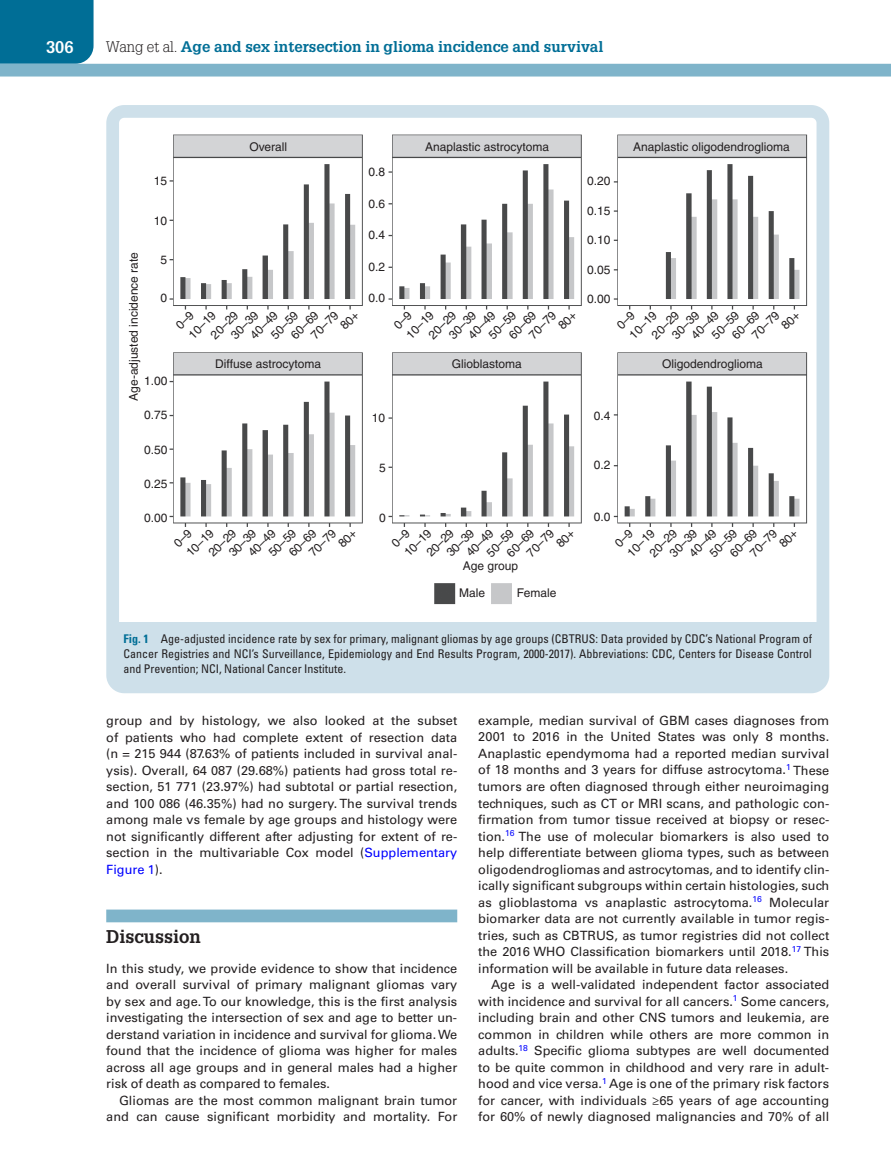
<style>
.page{position:relative;width:891px;height:1175px;background:#fff}
.page>*{position:absolute;margin:0;border:0;box-sizing:border-box;transform-origin:0 0}
.t1{font:700 18px "Glypha LT Std";color:#231f20}
.t2{font:700 16.5px "Glypha LT Std";color:#fff}
.t3{font:700 15px "Glypha LT Std";color:#006e96}
.t4{font:12.75px/16.5px "Univers LT Std";color:#231f20;text-align:justify}
.t5{font:12px/13.6px "Helvetica";color:#231f20}
.t6{font:condensed 12px/15px "Univers LT Std";color:#231f20;text-align:justify}
.s1{font-weight:300;color:#231f20}
.s2{font-weight:700;color:#006e96}
.s3{color:#00f}
</style>
<div class="page">
<div style="left:0;top:0;width:94px;height:64px;background:#006e96"></div>
<div style="left:0;top:64px;width:891px;height:12px;background:#7fb4ca"></div>
<div style="left:106px;top:909px;width:351px;height:13px;background:#7fb4ca"></div>
<div style="left:115px;top:622px;width:706px;height:58px;background:#cee0ea"></div>
<img style="left:169px;top:134px;width:639px;height:471px">
<div style="left:106px;top:105px;width:723px;height:588px;border:13px solid #cee0ea;border-radius:12px"></div>
<svg style="left:175px;top:310px;width:20px;height:20px"></svg>
<svg style="left:340px;top:312px;width:19px;height:18px"></svg>
<svg style="left:393px;top:310px;width:20px;height:20px"></svg>
<svg style="left:558px;top:312px;width:19px;height:18px"></svg>
<svg style="left:616px;top:310px;width:20px;height:20px"></svg>
<svg style="left:781px;top:312px;width:19px;height:18px"></svg>
<svg style="left:173px;top:528px;width:20px;height:20px"></svg>
<svg style="left:338px;top:530px;width:19px;height:18px"></svg>
<svg style="left:391px;top:528px;width:20px;height:20px"></svg>
<svg style="left:555px;top:530px;width:20px;height:18px"></svg>
<svg style="left:614px;top:528px;width:20px;height:20px"></svg>
<svg style="left:779px;top:530px;width:19px;height:18px"></svg>
<p class="t2" style="left:46px;top:37px;width:29px">306</p>
<p class="t3" style="left:106px;top:37px;width:499px"><span class="s1">Wang et al.</span> Age and sex intersection in glioma incidence and survival</p>
<p class="t5" style="left:154px;top:174px;width:15px">15</p>
<p class="t5" style="left:154px;top:214px;width:15px">10</p>
<p class="t5" style="left:160px;top:253px;width:8px">5</p>
<p class="t5" style="left:160px;top:291px;width:8px">0</p>
<p class="t5" style="left:127px;top:401px;width:150px;rotate:-90deg">Age-adjusted incidence rate</p>
<p class="t5" style="left:144px;top:374px;width:25px">1.00</p>
<p class="t5" style="left:144px;top:408px;width:25px">0.75</p>
<p class="t5" style="left:144px;top:442px;width:25px">0.50</p>
<p class="t5" style="left:144px;top:476px;width:25px">0.25</p>
<p class="t5" style="left:144px;top:511px;width:25px">0.00</p>
<p class="t5" style="left:250px;top:140px;width:39px">Overall</p>
<p class="t5" style="left:425px;top:140px;width:126px">Anaplastic astrocytoma</p>
<p class="t5" style="left:633px;top:140px;width:158px">Anaplastic oligodendroglioma</p>
<p class="t5" style="left:368px;top:165px;width:18px">0.8</p>
<p class="t5" style="left:368px;top:197px;width:18px">0.6</p>
<p class="t5" style="left:368px;top:228px;width:18px">0.4</p>
<p class="t5" style="left:368px;top:260px;width:18px">0.2</p>
<p class="t5" style="left:368px;top:291px;width:18px">0.0</p>
<p class="t5" style="left:587px;top:174px;width:25px">0.20</p>
<p class="t5" style="left:587px;top:204px;width:25px">0.15</p>
<p class="t5" style="left:587px;top:233px;width:25px">0.10</p>
<p class="t5" style="left:587px;top:262px;width:25px">0.05</p>
<p class="t5" style="left:587px;top:292px;width:25px">0.00</p>
<p class="t5" style="left:186px;top:332px;width:35px;rotate:-45deg">10–19</p>
<p class="t5" style="left:208px;top:332px;width:35px;rotate:-45deg">20–29</p>
<p class="t5" style="left:228px;top:332px;width:35px;rotate:-45deg">30–39</p>
<p class="t5" style="left:247px;top:332px;width:35px;rotate:-45deg">40–49</p>
<p class="t5" style="left:268px;top:332px;width:35px;rotate:-45deg">50–59</p>
<p class="t5" style="left:288px;top:332px;width:35px;rotate:-45deg">60–69</p>
<p class="t5" style="left:308px;top:332px;width:35px;rotate:-45deg">70–79</p>
<p class="t5" style="left:403px;top:332px;width:35px;rotate:-45deg">10–19</p>
<p class="t5" style="left:426px;top:332px;width:35px;rotate:-45deg">20–29</p>
<p class="t5" style="left:446px;top:332px;width:35px;rotate:-45deg">30–39</p>
<p class="t5" style="left:465px;top:332px;width:35px;rotate:-45deg">40–49</p>
<p class="t5" style="left:486px;top:332px;width:35px;rotate:-45deg">50–59</p>
<p class="t5" style="left:506px;top:332px;width:35px;rotate:-45deg">60–69</p>
<p class="t5" style="left:526px;top:332px;width:35px;rotate:-45deg">70–79</p>
<p class="t5" style="left:627px;top:332px;width:35px;rotate:-45deg">10–19</p>
<p class="t5" style="left:649px;top:332px;width:35px;rotate:-45deg">20–29</p>
<p class="t5" style="left:669px;top:332px;width:35px;rotate:-45deg">30–39</p>
<p class="t5" style="left:688px;top:332px;width:35px;rotate:-45deg">40–49</p>
<p class="t5" style="left:709px;top:332px;width:35px;rotate:-45deg">50–59</p>
<p class="t5" style="left:729px;top:332px;width:35px;rotate:-45deg">60–69</p>
<p class="t5" style="left:749px;top:332px;width:35px;rotate:-45deg">70–79</p>
<p class="t5" style="left:215px;top:357px;width:108px">Diffuse astrocytoma</p>
<p class="t5" style="left:452px;top:357px;width:71px">Glioblastoma</p>
<p class="t5" style="left:662px;top:357px;width:102px">Oligodendroglioma</p>
<p class="t5" style="left:372px;top:410px;width:15px">10</p>
<p class="t5" style="left:594px;top:409px;width:18px">0.4</p>
<p class="t5" style="left:379px;top:460px;width:8px">5</p>
<p class="t5" style="left:594px;top:458px;width:18px">0.2</p>
<p class="t5" style="left:379px;top:511px;width:8px">0</p>
<p class="t5" style="left:594px;top:510px;width:18px">0.0</p>
<p class="t5" style="left:183px;top:549px;width:35px;rotate:-45deg">10–19</p>
<p class="t5" style="left:206px;top:549px;width:35px;rotate:-45deg">20–29</p>
<p class="t5" style="left:226px;top:549px;width:35px;rotate:-45deg">30–39</p>
<p class="t5" style="left:245px;top:549px;width:35px;rotate:-45deg">40–49</p>
<p class="t5" style="left:266px;top:549px;width:35px;rotate:-45deg">50–59</p>
<p class="t5" style="left:286px;top:549px;width:35px;rotate:-45deg">60–69</p>
<p class="t5" style="left:306px;top:549px;width:35px;rotate:-45deg">70–79</p>
<p class="t5" style="left:401px;top:549px;width:35px;rotate:-45deg">10–19</p>
<p class="t5" style="left:424px;top:549px;width:35px;rotate:-45deg">20–29</p>
<p class="t5" style="left:453px;top:540px;width:35px;text-indent:-14px;rotate:-45deg">30–39<br>40–49</p>
<p class="t5" style="left:463px;top:559px;width:57px">Age group</p>
<p class="t5" style="left:459px;top:585px;width:28px">Male</p>
<p class="t5" style="left:517px;top:586px;width:41px">Female</p>
<p class="t5" style="left:484px;top:549px;width:35px;rotate:-45deg">50–59</p>
<p class="t5" style="left:504px;top:549px;width:35px;rotate:-45deg">60–69</p>
<p class="t5" style="left:524px;top:549px;width:35px;rotate:-45deg">70–79</p>
<p class="t5" style="left:624px;top:549px;width:35px;rotate:-45deg">10–19</p>
<p class="t5" style="left:647px;top:549px;width:35px;rotate:-45deg">20–29</p>
<p class="t5" style="left:667px;top:549px;width:35px;rotate:-45deg">30–39</p>
<p class="t5" style="left:686px;top:549px;width:35px;rotate:-45deg">40–49</p>
<p class="t5" style="left:707px;top:549px;width:35px;rotate:-45deg">50–59</p>
<p class="t5" style="left:727px;top:549px;width:35px;rotate:-45deg">60–69</p>
<p class="t5" style="left:747px;top:549px;width:35px;rotate:-45deg">70–79</p>
<p class="t6" style="left:124px;top:631px;width:690px"><span class="s2">Fig. 1</span> Age-adjusted incidence rate by sex for primary, malignant gliomas by age groups (CBTRUS: Data provided by CDC’s National Program of Cancer Registries and NCI’s Surveillance, Epidemiology and End Results Program, 2000-2017). Abbreviations: CDC, Centers for Disease Control and Prevention; NCI, National Cancer Institute.</p>
<p class="t4" style="left:106px;top:712px;width:353px">group and by histology, we also looked at the subset of patients who had complete extent of resection data (n = 215 944 (87.63% of patients included in survival anal&shy;ysis). Overall, 64 087 (29.68%) patients had gross total re&shy;section, 51 771 (23.97%) had subtotal or partial resection, and 100 086 (46.35%) had no surgery. The survival trends among male vs female by age groups and histology were not significantly different after adjusting for extent of re&shy;section in the multivariable Cox model (<span class="s3">Supplementary Figure 1</span>).</p>
<h1 class="t1" style="left:106px;top:925px;width:96px">Discussion</h1>
<p class="t4" style="left:106px;top:959px;width:353px">In this study, we provide evidence to show that incidence and overall survival of primary malignant gliomas vary by sex and age. To our knowledge, this is the first analysis investigating the intersection of sex and age to better un&shy;derstand variation in incidence and survival for glioma. We found that the incidence of glioma was higher for males across all age groups and in general males had a higher risk of death as compared to females.</p>
<p class="t4" style="left:106px;top:1091px;width:353px;text-align:right">Gliomas are the most common malignant brain tumor and can cause significant morbidity and mortality. For</p>
<p class="t4" style="left:478px;top:712px;width:353px">example, median survival of GBM cases diagnoses from 2001 to 2016 in the United States was only 8 months.<br>Anaplastic ependymoma had a reported median survival of 18 months and 3 years for diffuse astrocytoma.<sup>1</sup> These tumors are often diagnosed through either neuroimaging techniques, such as CT or MRI scans, and pathologic con&shy;firmation from tumor tissue received at biopsy or resec&shy;tion.<sup>16</sup> The use of molecular biomarkers is also used to help differentiate between glioma types, such as between oligodendrogliomas and astrocytomas, and to identify clin&shy;ically significant subgroups within certain histologies, such as glioblastoma vs anaplastic astrocytoma.<sup>16</sup> Molecular biomarker data are not currently available in tumor regis&shy;tries, such as CBTRUS, as tumor registries did not collect the 2016 WHO Classification biomarkers until 2018.<sup>17</sup> This information will be available in future data releases.</p>
<p class="t4" style="left:478px;top:976px;width:353px;text-indent:13px">Age is a well-validated independent factor associated with incidence and survival for all cancers.<sup>1</sup> Some cancers, including brain and other CNS tumors and leukemia, are common in children while others are more common in adults.<sup>18</sup> Specific glioma subtypes are well documented to be quite common in childhood and very rare in adult&shy;hood and vice versa.<sup>1</sup> Age is one of the primary risk factors for cancer, with individuals ≥65 years of age accounting for 60% of newly diagnosed malignancies and 70% of all</p>
</div>
